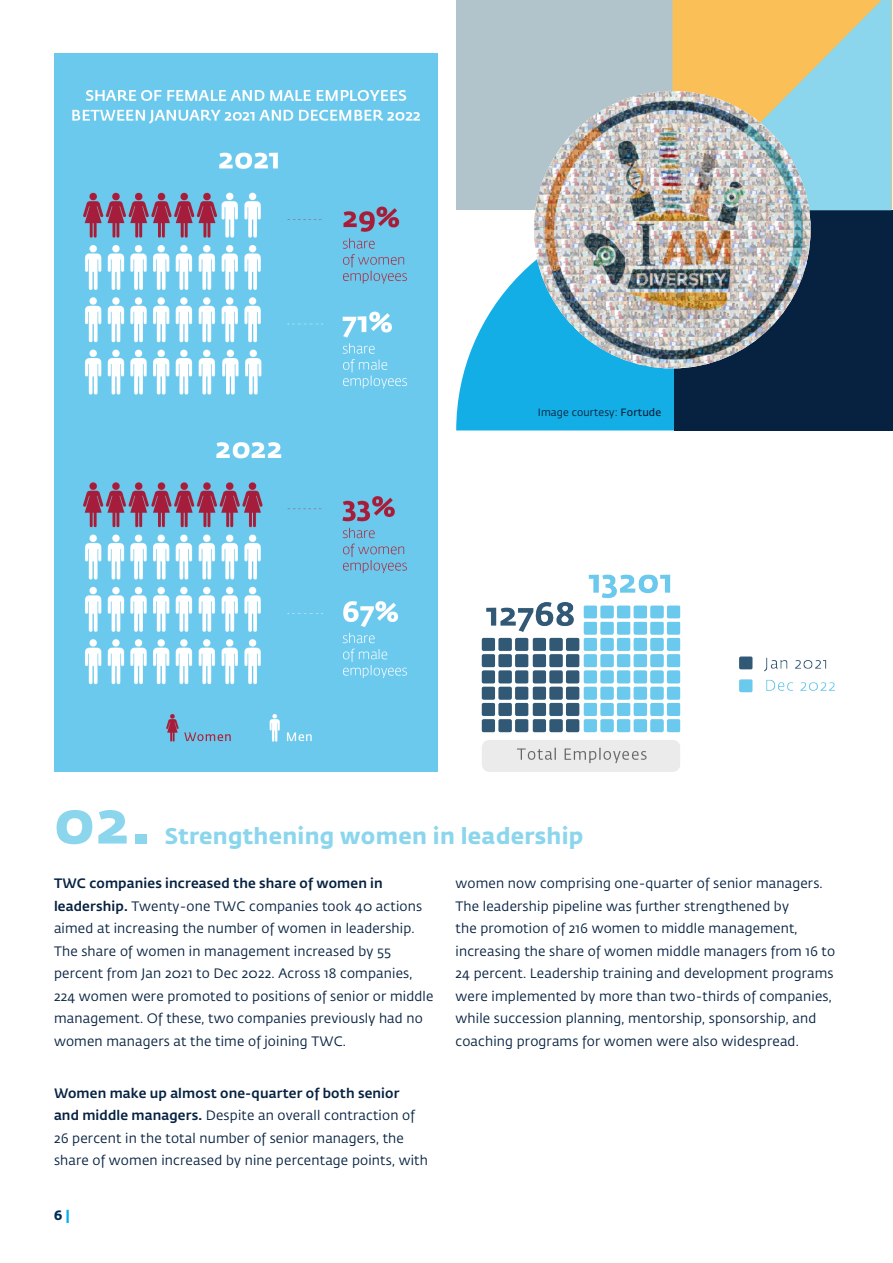
<style>
.page{position:relative;width:893px;height:1263px;background:#fff}
.page>*{position:absolute;margin:0;border:0;box-sizing:border-box;transform-origin:0 0}
.Body_Subheads{font:700 60px "Fedra Sans Std";color:#8bd6ed}
.Body_Subheads-2{font:700 22.5px "Fedra Sans Std";letter-spacing:.01em;color:#8bd6ed}
.Body_Subheads-3{font:13.5px/22.5px "Fedra Sans Std";letter-spacing:.015em;color:#072241}
.t1{font:700 13.5px "Fedra Sans Std";color:#002e54}
.Body_Subheads-4{font:10.5px "Fedra Sans Std";letter-spacing:.015em;color:#072241}
.s1{font-weight:600}
.s2{font-weight:500}
.s3{color:#00aeef}
</style>
<div class="page">
<img style="left:54px;top:53px;width:383px;height:719px">
<img style="left:481px;top:574px;width:354px;height:198px">
<svg style="left:456px;top:214px;width:219px;height:216px;fill:#13aee5"></svg>
<div style="left:456px;top:0;width:219px;height:210px;background:#b1c4cc"></div>
<div style="left:675px;top:210px;width:218px;height:220px;background:#072241"></div>
<svg style="left:673px;top:0;width:218px;height:210px;background:#c1caa3"></svg>
<img style="left:534px;top:91px;width:277px;height:277px;border-radius:139px">
<p class="Body_Subheads-4" style="left:538px;top:406px;width:125px">Image courtesy: <span class="s1">Fortude</span></p>
<p class="Body_Subheads" style="left:54px;top:785px;width:99px">02.</p>
<p class="Body_Subheads-2" style="left:165px;top:822px;width:420px">Strengthening women in leadership</p>
<p class="Body_Subheads-3" style="left:54px;top:872px;width:381px"><span class="s2">TWC companies increased the share of women in leadership.</span> Twenty-one TWC companies took 40 actions aimed at increasing the number of women in leadership.<br>The share of women in management increased by 55 percent from Jan 2021 to Dec 2022. Across 18 companies, 224 women were promoted to positions of senior or middle management. Of these, two companies previously had no women managers at the time of joining TWC.</p>
<p class="Body_Subheads-3" style="left:54px;top:1082px;width:375px"><span class="s2">Women make up almost one-quarter of both senior and middle managers.</span> Despite an overall contraction of 26 percent in the total number of senior managers, the share of women increased by nine percentage points, with</p>
<p class="t1" style="left:54px;top:1206px;width:17px">6 <span class="s3">|</span></p>
<p class="Body_Subheads-3" style="left:455px;top:872px;width:381px">women now comprising one-quarter of senior managers.<br>The leadership pipeline was further strengthened by<br>the promotion of 216 women to middle management, increasing the share of women middle managers from 16 to 24 percent. Leadership training and development programs were implemented by more than two-thirds of companies, while succession planning, mentorship, sponsorship, and coaching programs for women were also widespread.</p>
</div>
